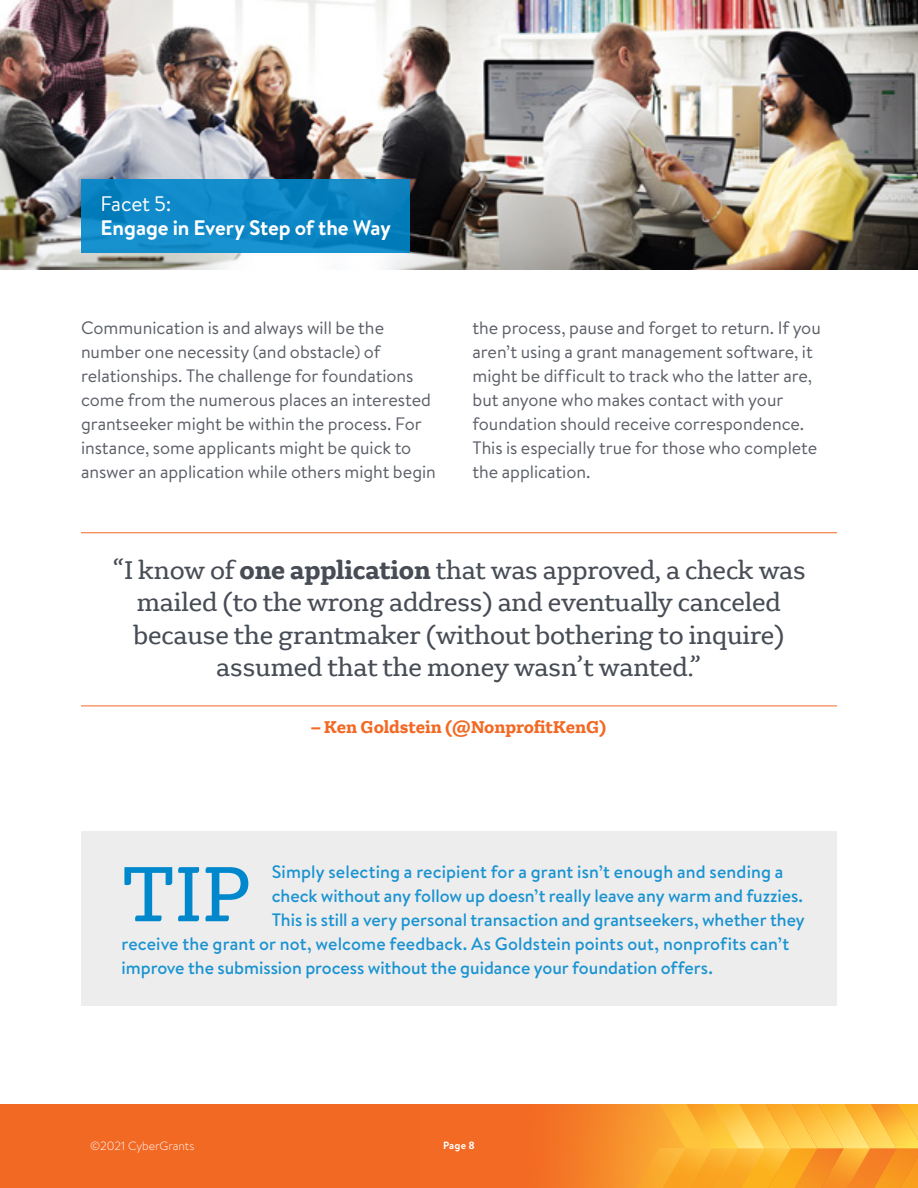
<style>
.page{position:relative;width:918px;height:1188px;background:#fff}
.page>*{position:absolute;margin:0;border:0;box-sizing:border-box;transform-origin:0 0}
.Body{font:82.05px "Gelo";color:#0087cc}
.t1{font:27px/32.4px "Gelo";letter-spacing:-.01em;color:#474c55;text-align:center}
.Body-2{font:700 21px "Brandon Text";color:#fff}
.Body-3{font:21px "Brandon Text";letter-spacing:-.01em;color:#fff}
.Body-4{font:18px/24px "Brandon Text";letter-spacing:-.005em;color:#5a5e66}
.Body-5{font:500 18px "Brandon Text";color:#1a93d1}
.t2{font:700 18px "Gelo";letter-spacing:-.01em;color:#f26924}
.t3{font:300 12px "Brandon Text";color:#fff}
.t4{font:700 10.5px "Brandon Text";color:#fff}
.s1{font-weight:700}
</style>
<div class="page">
<div style="left:0;top:1104px;width:918px;height:84px;background:#f26924"></div>
<svg style="left:554px;top:1104px;width:364px;height:84px;background:#f9a631"></svg>
<div style="left:81px;top:831px;width:756px;height:175px;background:#ededee"></div>
<img style="left:0;top:0;width:918px;height:270px">
<svg style="left:81px;top:179px;width:328px;height:74px;background:#0e87c5"></svg>
<hr style="left:81px;top:706px;width:756px;height:1px;background:#f26924">
<hr style="left:81px;top:532px;width:756px;height:1px;background:#f26924">
<p class="Body-3" style="left:100px;top:190px;width:73px">Facet 5:</p>
<p class="Body-2" style="left:100px;top:213px;width:292px">Engage in Every Step of the Way</p>
<p class="Body-4" style="left:81px;top:316px;width:356px">Communication is and always will be the number one necessity (and obstacle) of relationships. The challenge for foundations come from the numerous places an interested grantseeker might be within the process. For instance, some applicants might be quick to answer an application while others might begin</p>
<p class="Body-4" style="left:472px;top:316px;width:350px">the process, pause and forget to return. If you aren’t using a grant management software, it might be difficult to track who the latter are, but anyone who makes contact with your foundation should receive correspondence.<br>This is especially true for those who complete the application.</p>
<p class="t1" style="left:112px;top:553px;width:695px">“I know of <span class="s1">one application</span> that was approved, a check was mailed (to the wrong address) and eventually canceled because the grantmaker (without bothering to inquire) assumed that the money wasn’t wanted.”</p>
<p class="t2" style="left:312px;top:715px;width:296px">– Ken Goldstein (@NonprofitKenG)</p>
<p class="Body-5" style="left:272px;top:860px;width:513px">Simply selecting a recipient for a grant isn’t enough and sending a</p>
<p class="Body-5" style="left:272px;top:884px;width:533px">check without any follow up doesn’t really leave any warm and fuzzies.</p>
<p class="Body-5" style="left:272px;top:908px;width:535px">This is still a very personal transaction and grantseekers, whether they</p>
<p class="Body-5" style="left:121px;top:932px;width:669px">receive the grant or not, welcome feedback. As Goldstein points out, nonprofits can’t</p>
<p class="Body-5" style="left:121px;top:956px;width:593px">improve the submission process without the guidance your foundation offers.</p>
<p class="Body" style="left:122px;top:844px;width:131px">TIP</p>
<p class="t3" style="left:90px;top:1138px;width:106px">©2021 CyberGrants</p>
<p class="t4" style="left:443px;top:1138px;width:33px">Page 8</p>
</div>
